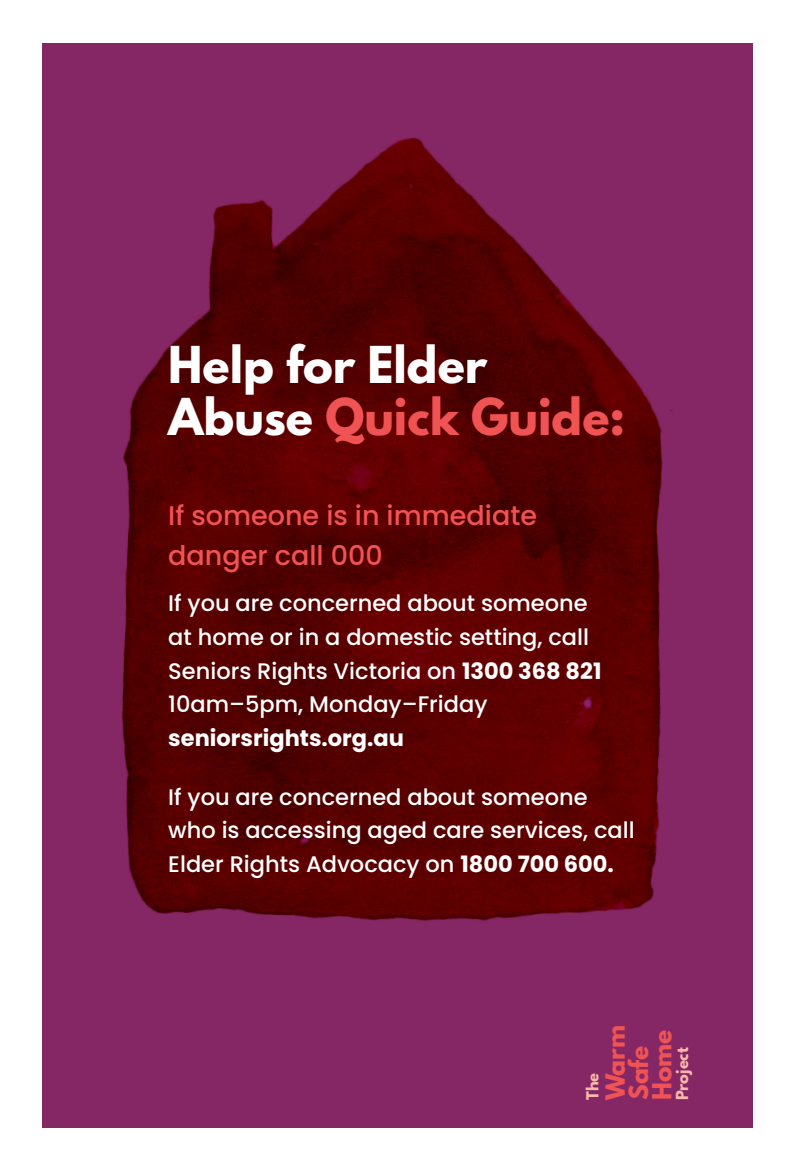
<style>
.page{position:relative;width:796px;height:1170px;background:#fff}
.page>*{position:absolute;margin:0;border:0;box-sizing:border-box;transform-origin:0 0}
.t1{font:700 45px/51px "League Spartan";color:#fff}
.t2{font:500 27px/40.5px "Poppins";color:#f05353}
.t3{font:700 23.4px/23.4px "League Spartan";color:#f05353}
.t4{font:500 22.5px/33.8px "Poppins";color:#fff}
.t5{font:700 22.5px "Poppins";color:#fff}
.t6{font:700 14.7px "League Spartan";color:#f9b8ab}
.s1{color:#f05353}
.s2{font-weight:700}
</style>
<div class="page">
<div style="left:43px;top:43px;width:710px;height:1084px;background:#862765"></div>
<img style="left:122px;top:138px;width:550px;height:783px">
<h1 class="t1" style="left:168px;top:339px;width:458px">Help for Elder<br>Abuse <span class="s1">Quick Guide:</span></h1>
<p class="t2" style="left:168px;top:495px;width:370px">If someone is in immediate danger call 000</p>
<p class="t4" style="left:168px;top:586px;width:434px">If you are concerned about someone at home or in a domestic setting, call Seniors Rights Victoria on <span class="s2">1300 368 821<br></span>10am–5pm, Monday–Friday</p>
<p class="t5" style="left:168px;top:725px;width:237px">seniorsrights.org.au</p>
<p class="t4" style="left:168px;top:780px;width:467px">If you are concerned about someone who is accessing aged care services, call<br>Elder Rights Advocacy on <span class="s2">1800 700 600.</span></p>
<p class="t3" style="left:603px;top:1100px;width:77px;rotate:-90deg">Warm<br>Safe<br>Home</p>
<p class="t6" style="left:670px;top:1100px;width:54px;rotate:-90deg">Project</p>
<p class="t6" style="left:580px;top:1100px;width:29px;rotate:-90deg">The</p>
</div>
